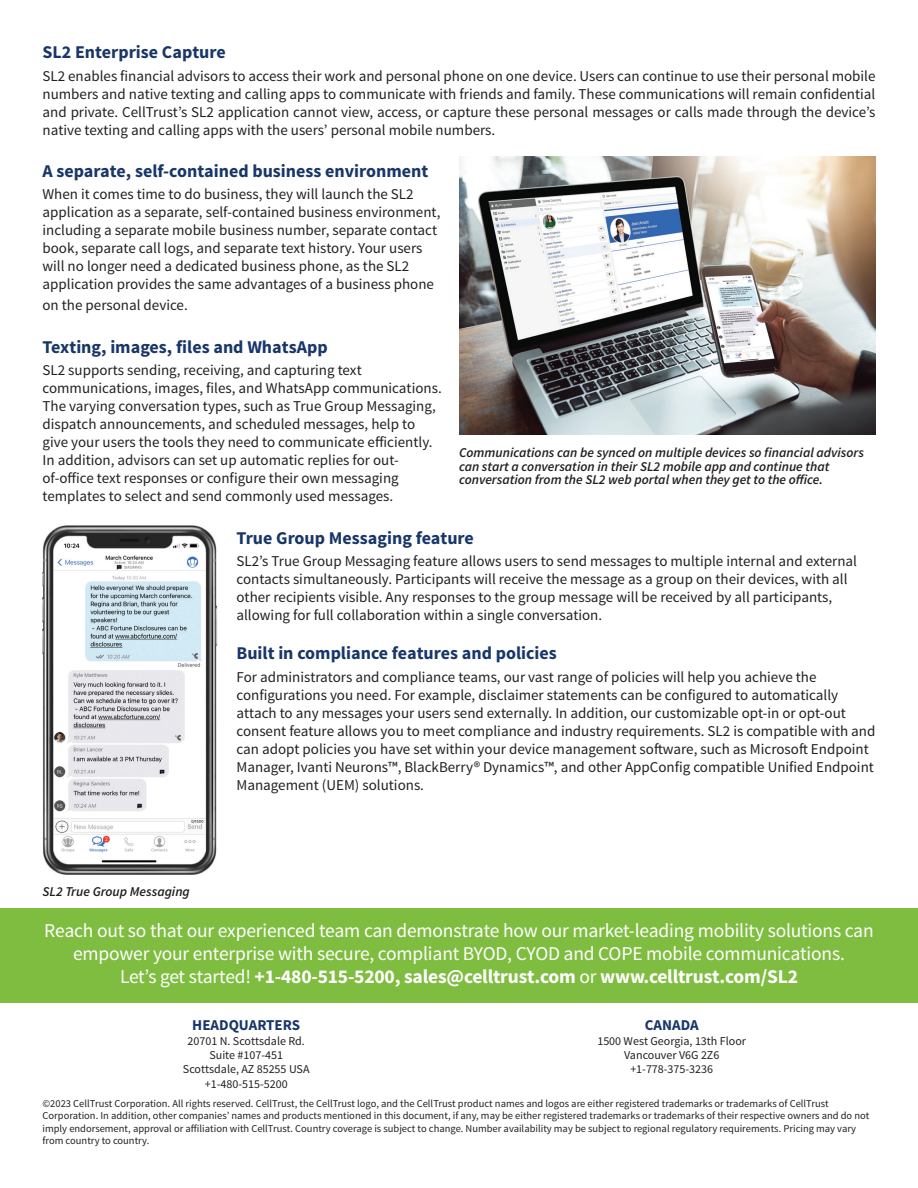
<style>
.page{position:relative;width:918px;height:1188px;background:#fff}
.page>*{position:absolute;margin:0;border:0;box-sizing:border-box;transform-origin:0 0}
.t1{font:19.5px/23.4px "Source Sans Pro";letter-spacing:-.01em;color:#fff;text-align:center}
.t2{font:700 19.5px "Source Sans Pro";letter-spacing:-.01em;color:#fff}
.t3{font:700 18px "Source Sans Pro";color:#183668}
.t4{font:15px/18px "Source Sans Pro";color:#231f20}
.t5{font:700 15px "Source Sans Pro";color:#183668}
.t6{font:italic 600 13.5px/13.5px "Source Sans Pro";color:#231f20}
.t7{font:12px "Source Sans Pro";color:#231f20}
.t8{font:10.5px/12.6px "Source Sans Pro";color:#231f20}
.s1{font-weight:400}
</style>
<div class="page">
<div style="left:0;top:908px;width:918px;height:94px;background:#7fbd41"></div>
<img style="left:459px;top:156px;width:416px;height:278px">
<img style="left:43px;top:525px;width:175px;height:350px">
<p class="t3" style="left:43px;top:41px;width:185px">SL2 Enterprise Capture</p>
<p class="t4" style="left:43px;top:67px;width:835px;text-align:justify">SL2 enables financial advisors to access their work and personal phone on one device. Users can continue to use their personal mobile numbers and native texting and calling apps to communicate with friends and family. These communications will remain confidential and private. CellTrust’s SL2 application cannot view, access, or capture these personal messages or calls made through the device’s native texting and calling apps with the users’ personal mobile numbers.</p>
<p class="t3" style="left:43px;top:160px;width:387px">A separate, self-contained business environment</p>
<p class="t4" style="left:43px;top:186px;width:400px">When it comes time to do business, they will launch the SL2 application as a separate, self-contained business environment, including a separate mobile business number, separate contact book, separate call logs, and separate text history. Your users will no longer need a dedicated business phone, as the SL2 application provides the same advantages of a business phone</p>
<p class="t4" style="left:43px;top:297px;width:147px">on the personal device.</p>
<p class="t3" style="left:43px;top:336px;width:287px">Texting, images, files and WhatsApp</p>
<p class="t4" style="left:43px;top:362px;width:401px">SL2 supports sending, receiving, and capturing text communications, images, files, and WhatsApp communications.<br>The varying conversation types, such as True Group Messaging, dispatch announcements, and scheduled messages, help to give your users the tools they need to communicate efficiently.<br>In addition, advisors can set up automatic replies for out&shy;of-office text responses or configure their own messaging templates to select and send commonly used messages.</p>
<p class="t3" style="left:236px;top:527px;width:239px">True Group Messaging feature</p>
<p class="t4" style="left:236px;top:553px;width:622px">SL2’s True Group Messaging feature allows users to send messages to multiple internal and external contacts simultaneously. Participants will receive the message as a group on their devices, with all other recipients visible. Any responses to the group message will be received by all participants, allowing for full collaboration within a single conversation.</p>
<p class="t3" style="left:236px;top:642px;width:322px">Built in compliance features and policies</p>
<p class="t4" style="left:236px;top:668px;width:641px">For administrators and compliance teams, our vast range of policies will help you achieve the configurations you need. For example, disclaimer statements can be configured to automatically attach to any messages your users send externally. In addition, our customizable opt-in or opt-out consent feature allows you to meet compliance and industry requirements. SL2 is compatible with and can adopt policies you have set within your device management software, such as Microsoft Endpoint Manager, Ivanti Neurons™, BlackBerry® Dynamics™, and other AppConfig compatible Unified Endpoint Management (UEM) solutions.</p>
<p class="t6" style="left:459px;top:446px;width:407px">Communications can be synced on multiple devices so financial advisors can start a conversation in their SL2 mobile app and continue that conversation from the SL2 web portal when they get to the office.</p>
<p class="t6" style="left:43px;top:884px;width:149px">SL2 True Group Messaging</p>
<p class="t1" style="left:44px;top:919px;width:831px">Reach out so that our experienced team can demonstrate how our market-leading mobility solutions can empower your enterprise with secure, compliant BYOD, CYOD and COPE mobile communications.</p>
<p class="t2" style="left:120px;top:964px;width:679px"><span class="s1">Let’s get started!</span> +1-480-515-5200, sales@celltrust.com <span class="s1">or</span> www.celltrust.com/SL2</p>
<p class="t5" style="left:192px;top:1016px;width:109px">HEADQUARTERS</p>
<p class="t7" style="left:188px;top:1033px;width:119px">20701 N. Scottsdale Rd.</p>
<p class="t7" style="left:209px;top:1048px;width:75px">Suite #107-451</p>
<p class="t7" style="left:183px;top:1062px;width:128px">Scottsdale, AZ 85255 USA</p>
<p class="t7" style="left:205px;top:1076px;width:84px">+1-480-515-5200</p>
<p class="t5" style="left:645px;top:1016px;width:55px">CANADA</p>
<p class="t7" style="left:597px;top:1033px;width:150px">1500 West Georgia, 13th Floor</p>
<p class="t7" style="left:624px;top:1048px;width:97px">Vancouver V6G 2Z6</p>
<p class="t7" style="left:630px;top:1062px;width:84px">+1-778-375-3236</p>
<p class="t8" style="left:43px;top:1097px;width:828px">©2023 CellTrust Corporation. All rights reserved. CellTrust, the CellTrust logo, and the CellTrust product names and logos are either registered trademarks or trademarks of CellTrust Corporation. In addition, other companies’ names and products mentioned in this document, if any, may be either registered trademarks or trademarks of their respective owners and do not imply endorsement, approval or affiliation with CellTrust. Country coverage is subject to change. Number availability may be subject to regional regulatory requirements. Pricing may vary from country to country.</p>
</div>
